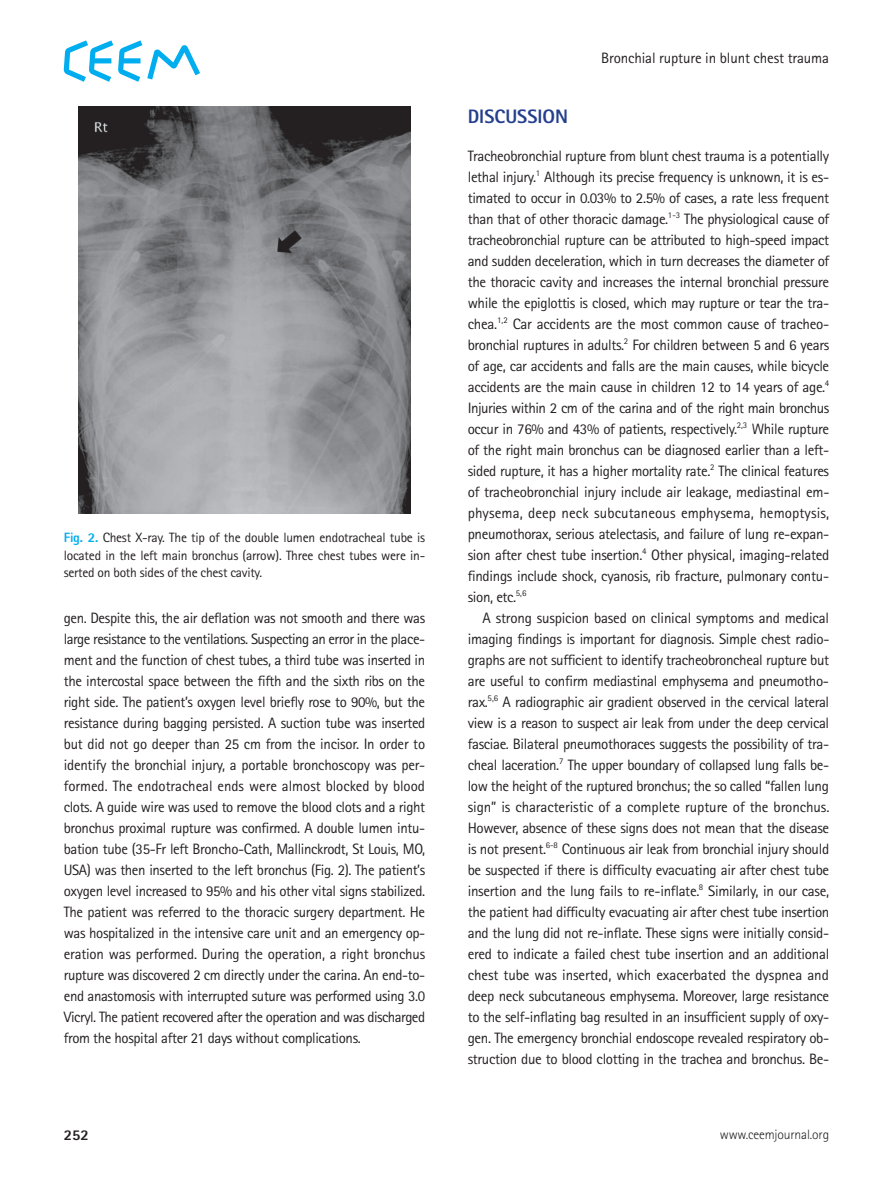
<style>
.page{position:relative;width:893px;height:1191px;background:#fff}
.page>*{position:absolute;margin:0;border:0;box-sizing:border-box;transform-origin:0 0}
.t1{font:800 19.5px "Rotis Sans Serif Std";color:#253f8e}
.t2{font:15px/21px "Rotis Sans Serif Std";letter-spacing:-.025em;color:#231f20;text-align:justify}
.t3{font:800 15px "Rotis Sans Serif Std";color:#231f20}
.t4{font:13.5px/17.5px "Rotis Sans Serif Std";letter-spacing:-.02em;color:#231f20;text-align:justify}
.t5{font:300 13.5px "Rotis Sans Serif Std";letter-spacing:-.01em;color:#231f20}
.s1{font-weight:800;color:#00aeef}
</style>
<div class="page">
<svg style="left:64px;top:40px;width:136px;height:42px"></svg>
<img style="left:78px;top:106px;width:332px;height:407px">
<p class="t4" style="left:64px;top:528px;width:363px"><span class="s1">Fig. 2.</span> Chest X-ray. The tip of the double lumen endotracheal tube is located in the left main bronchus (arrow). Three chest tubes were in&shy;serted on both sides of the chest cavity.</p>
<p class="t2" style="left:64px;top:607px;width:363px">gen. Despite this, the air deflation was not smooth and there was large resistance to the ventilations. Suspecting an error in the place&shy;ment and the function of chest tubes, a third tube was inserted in the intercostal space between the fifth and the sixth ribs on the right side. The patient’s oxygen level briefly rose to 90%, but the resistance during bagging persisted. A suction tube was inserted but did not go deeper than 25 cm from the incisor. In order to identify the bronchial injury, a portable bronchoscopy was per&shy;formed. The endotracheal ends were almost blocked by blood clots. A guide wire was used to remove the blood clots and a right bronchus proximal rupture was confirmed. A double lumen intu&shy;bation tube (35-Fr left Broncho-Cath, Mallinckrodt, St Louis, MO, USA) was then inserted to the left bronchus (Fig. 2). The patient’s oxygen level increased to 95% and his other vital signs stabilized.<br>The patient was referred to the thoracic surgery department. He was hospitalized in the intensive care unit and an emergency op&shy;eration was performed. During the operation, a right bronchus rupture was discovered 2 cm directly under the carina. An end-to&shy;end anastomosis with interrupted suture was performed using 3.0<br>Vicryl. The patient recovered after the operation and was discharged from the hospital after 21 days without complications.</p>
<p class="t2" style="left:601px;top:47px;width:229px">Bronchial rupture in blunt chest trauma</p>
<h1 class="t1" style="left:468px;top:104px;width:102px">DISCUSSION</h1>
<p class="t2" style="left:468px;top:145px;width:363px">Tracheobronchial rupture from blunt chest trauma is a potentially lethal injury.<sup>1</sup> Although its precise frequency is unknown, it is es&shy;timated to occur in 0.03% to 2.5% of cases, a rate less frequent than that of other thoracic damage.<sup>1-3</sup> The physiological cause of tracheobronchial rupture can be attributed to high-speed impact and sudden deceleration, which in turn decreases the diameter of the thoracic cavity and increases the internal bronchial pressure while the epiglottis is closed, which may rupture or tear the tra&shy;chea.<sup>1,2</sup> Car accidents are the most common cause of tracheo&shy;bronchial ruptures in adults.<sup>2</sup> For children between 5 and 6 years of age, car accidents and falls are the main causes, while bicycle accidents are the main cause in children 12 to 14 years of age.<sup>4<br></sup>Injuries within 2 cm of the carina and of the right main bronchus occur in 76% and 43% of patients, respectively.<sup>2,3</sup> While rupture of the right main bronchus can be diagnosed earlier than a left&shy;sided rupture, it has a higher mortality rate.<sup>2</sup> The clinical features of tracheobronchial injury include air leakage, mediastinal em&shy;physema, deep neck subcutaneous emphysema, hemoptysis, pneumothorax, serious atelectasis, and failure of lung re-expan&shy;sion after chest tube insertion.<sup>4</sup> Other physical, imaging-related findings include shock, cyanosis, rib fracture, pulmonary contu&shy;sion, etc.<sup>5,6</sup></p>
<p class="t2" style="left:468px;top:607px;width:363px;text-indent:15px">A strong suspicion based on clinical symptoms and medical imaging findings is important for diagnosis. Simple chest radio&shy;graphs are not sufficient to identify tracheobroncheal rupture but are useful to confirm mediastinal emphysema and pneumotho&shy;rax.<sup>5,6</sup> A radiographic air gradient observed in the cervical lateral view is a reason to suspect air leak from under the deep cervical fasciae. Bilateral pneumothoraces suggests the possibility of tra&shy;cheal laceration.<sup>7</sup> The upper boundary of collapsed lung falls be&shy;low the height of the ruptured bronchus; the so called “fallen lung sign” is characteristic of a complete rupture of the bronchus.<br>However, absence of these signs does not mean that the disease is not present.<sup>6-8</sup> Continuous air leak from bronchial injury should be suspected if there is difficulty evacuating air after chest tube insertion and the lung fails to re-inflate.<sup>8</sup> Similarly, in our case, the patient had difficulty evacuating air after chest tube insertion and the lung did not re-inflate. These signs were initially consid&shy;ered to indicate a failed chest tube insertion and an additional chest tube was inserted, which exacerbated the dyspnea and deep neck subcutaneous emphysema. Moreover, large resistance to the self-inflating bag resulted in an insufficient supply of oxy&shy;gen. The emergency bronchial endoscope revealed respiratory ob&shy;struction due to blood clotting in the trachea and bronchus. Be-</p>
<p class="t3" style="left:64px;top:1125px;width:27px">252</p>
<p class="t5" style="left:720px;top:1126px;width:111px">www.ceemjournal.org</p>
</div>
